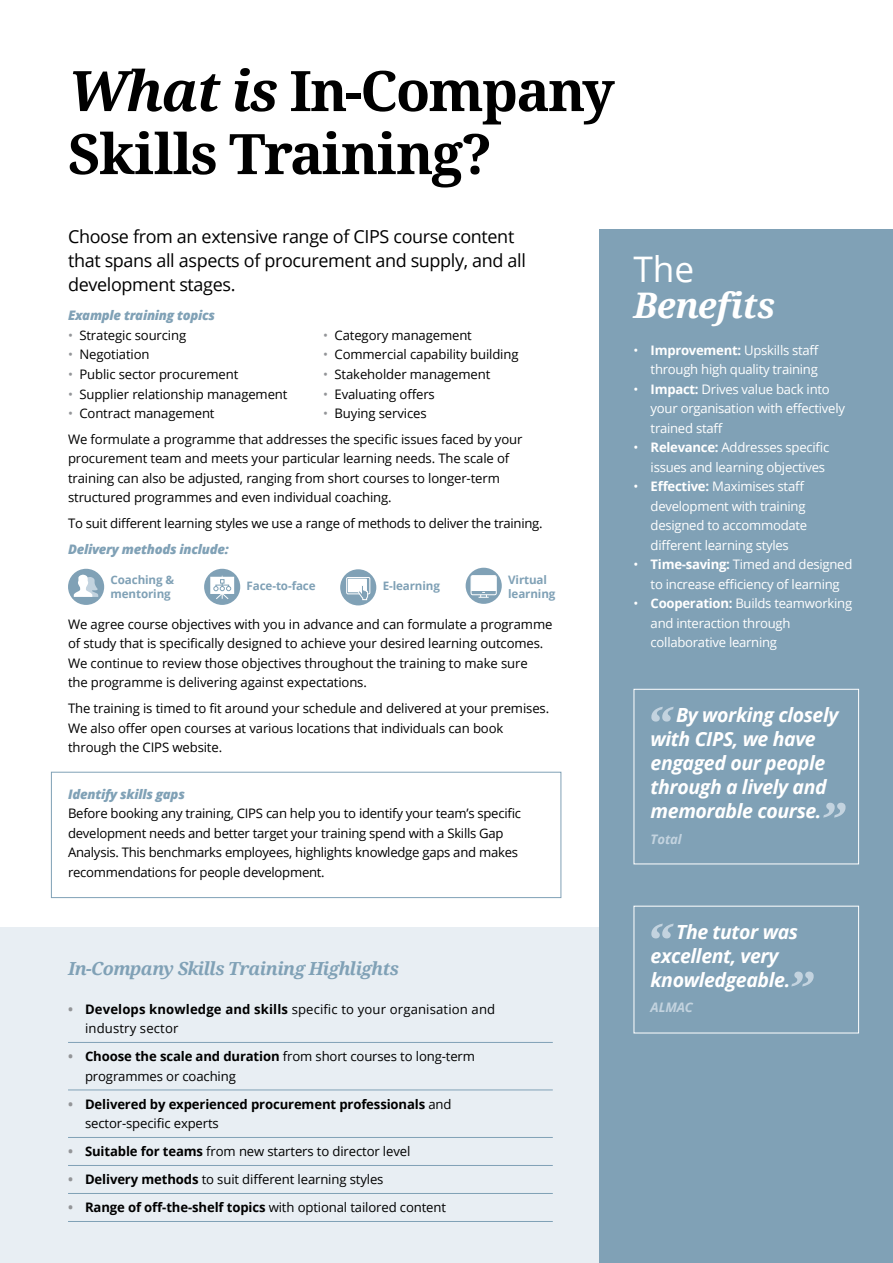
<style>
.page{position:relative;width:893px;height:1263px;background:#fff}
.page>*{position:absolute;margin:0;border:0;box-sizing:border-box;transform-origin:0 0}
.t1{font:700 55.8px/63px "Droid Serif";letter-spacing:-.03em;color:#000}
.t2{font:italic 700 35.25px "Droid Serif";letter-spacing:-.01em;color:#fff}
.t3{font:35.25px "Open Sans";color:#fff}
.t4{font:italic 700 19.5px/24px "Open Sans";letter-spacing:-.02em;color:#fff}
.t5{font:18px/24px "Open Sans";letter-spacing:-.02em;color:#000}
.t6{font:italic 700 18px "Droid Serif";letter-spacing:-.03em;color:#80a1b6}
.t7{font:13.2px/19.5px "Open Sans";letter-spacing:-.01em;color:#000}
.t8{font:13.2px/19.5px "Open Sans";letter-spacing:-.02em;color:#fff}
.t9{font:700 13.2px/19.5px "Open Sans";letter-spacing:-.01em;color:#000}
.t10{font:13.2px/19.5px "Open Sans";letter-spacing:.01em;color:#000}
.t11{font:italic 800 13.2px "Open Sans";letter-spacing:-.02em;color:#80a1b6}
.t12{font:italic 700 13.2px "Open Sans";letter-spacing:-.01em;color:#c3d3df}
.t13{font:700 11.7px/14.2px "Open Sans";letter-spacing:-.01em;color:#80a1b6}
.s1{font-style:italic}
.s2{color:#939598}
.s3{font-weight:700;color:#939598}
.s4{font-weight:700}
.s5{font-weight:400}
</style>
<div class="page">
<div style="left:51px;top:772px;width:510px;height:126px;border:1px solid #80a1b6"></div>
<div style="left:0;top:927px;width:600px;height:336px;background:#e8eef3"></div>
<div style="left:600px;top:230px;width:293px;height:1033px;background:#80a1b6"></div>
<hr style="left:68px;top:1042px;width:485px;height:1px;background:#80a1b6">
<hr style="left:68px;top:1089px;width:485px;height:1px;background:#80a1b6">
<hr style="left:68px;top:1137px;width:485px;height:1px;background:#80a1b6">
<hr style="left:68px;top:1165px;width:485px;height:1px;background:#80a1b6">
<hr style="left:68px;top:1193px;width:485px;height:1px;background:#80a1b6">
<hr style="left:68px;top:1221px;width:485px;height:1px;background:#80a1b6">
<svg style="left:651px;top:707px;width:23px;height:14px"></svg>
<svg style="left:823px;top:803px;width:23px;height:14px"></svg>
<div style="left:634px;top:689px;width:225px;height:175px;border:1px solid #fff"></div>
<svg style="left:651px;top:923px;width:23px;height:15px"></svg>
<svg style="left:791px;top:971px;width:23px;height:15px"></svg>
<div style="left:634px;top:906px;width:225px;height:127px;border:1px solid #fff"></div>
<div style="left:204px;top:569px;width:36px;height:36px;background:#80a1b6;border-radius:50%"></div>
<svg style="left:210px;top:576px;width:24px;height:23px"></svg>
<div style="left:68px;top:569px;width:36px;height:36px;background:#80a1b6;border-radius:50%"></div>
<svg style="left:74px;top:575px;width:24px;height:22px"></svg>
<div style="left:466px;top:568px;width:36px;height:36px;background:#80a1b6;border-radius:50%"></div>
<div style="left:471px;top:575px;width:26px;height:20px;border:1px solid #fff;border-radius:2px"></div>
<svg style="left:471px;top:576px;width:25px;height:22px"></svg>
<div style="left:340px;top:569px;width:36px;height:36px;background:#80a1b6;border-radius:50%"></div>
<div style="left:346px;top:577px;width:24px;height:17px;border:1px solid #fff"></div>
<div style="left:348px;top:579px;width:19px;height:13px;background:#fff"></div>
<svg style="left:358px;top:586px;width:10px;height:15px"></svg>
<h1 class="t1" style="left:68px;top:60px;width:548px"><span class="s1">What is</span> In-Company<br>Skills Training?</h1>
<h3 class="t5" style="left:68px;top:224px;width:459px">Choose from an extensive range of CIPS course content that spans all aspects of procurement and supply, and all development stages.</h3>
<p class="t11" style="left:68px;top:306px;width:149px">Example training topics</p>
<p class="t7" style="left:68px;top:325px;width:120px"><span class="s2">•</span> Strategic sourcing</p>
<p class="t7" style="left:323px;top:325px;width:150px"><span class="s2">•</span> Category management</p>
<p class="t7" style="left:68px;top:345px;width:83px"><span class="s2">•</span> Negotiation</p>
<p class="t7" style="left:323px;top:345px;width:197px"><span class="s2">•</span> Commercial capability building</p>
<p class="t7" style="left:68px;top:364px;width:172px"><span class="s2">•</span> Public sector procurement</p>
<p class="t7" style="left:323px;top:364px;width:169px"><span class="s2">•</span> Stakeholder management</p>
<p class="t7" style="left:68px;top:384px;width:221px"><span class="s2">•</span> Supplier relationship management</p>
<p class="t7" style="left:323px;top:384px;width:113px"><span class="s2">•</span> Evaluating offers</p>
<p class="t7" style="left:68px;top:403px;width:148px"><span class="s2">•</span> Contract management</p>
<p class="t7" style="left:68px;top:400px;width:456px;line-height:26px;text-indent:255px"><span class="s2">•</span> Buying services<br>We formulate a programme that addresses the specific issues faced by your</p>
<p class="t7" style="left:68px;top:448px;width:443px">procurement team and meets your particular learning needs. The scale of training can also be adjusted, ranging from short courses to longer-term structured programmes and even individual coaching.</p>
<p class="t7" style="left:68px;top:513px;width:476px">To suit different learning styles we use a range of methods to deliver the training.</p>
<p class="t11" style="left:68px;top:539px;width:162px">Delivery methods include:</p>
<p class="t13" style="left:111px;top:572px;width:65px">Coaching &amp; mentoring</p>
<p class="t13" style="left:247px;top:579px;width:71px">Face-to-face</p>
<p class="t13" style="left:383px;top:579px;width:59px">E-learning</p>
<p class="t13" style="left:508px;top:572px;width:49px">Virtual learning</p>
<p class="t7" style="left:68px;top:614px;width:486px">We agree course objectives with you in advance and can formulate a programme of study that is specifically designed to achieve your desired learning outcomes.<br>We continue to review those objectives throughout the training to make sure<br>the programme is delivering against expectations.</p>
<p class="t7" style="left:68px;top:698px;width:483px">The training is timed to fit around your schedule and delivered at your premises.<br>We also offer open courses at various locations that individuals can book through the CIPS website.</p>
<p class="t11" style="left:68px;top:784px;width:118px">Identify skills gaps</p>
<p class="t7" style="left:68px;top:803px;width:455px">Before booking any training, CIPS can help you to identify your team’s specific development needs and better target your training spend with a Skills Gap Analysis. This benchmarks employees, highlights knowledge gaps and makes recommendations for people development.</p>
<h3 class="t6" style="left:68px;top:958px;width:332px">In-Company Skills Training Highlights</h3>
<p class="t10" style="left:85px;top:999px;width:412px;text-indent:-17px"><span class="s3">•</span> <span class="s4">Develops knowledge and skills</span> specific to your organisation and industry sector</p>
<p class="t7" style="left:85px;top:1046px;width:391px;text-indent:-17px"><span class="s3">•</span> <span class="s4">Choose the scale and duration</span> from short courses to long-term programmes or coaching</p>
<p class="t9" style="left:85px;top:1094px;width:368px;text-indent:-17px"><span class="s2">•</span> Delivered by experienced procurement professionals <span class="s5">and sector-specific experts</span></p>
<p class="t7" style="left:68px;top:1141px;width:344px"><span class="s3">•</span> <span class="s4">Suitable for teams</span> from new starters to director level</p>
<p class="t7" style="left:68px;top:1169px;width:317px"><span class="s3">•</span> <span class="s4">Delivery methods</span> to suit different learning styles</p>
<p class="t7" style="left:68px;top:1197px;width:380px"><span class="s3">•</span> <span class="s4">Range of off-the-shelf topics</span> with optional tailored content</p>
<h2 class="t3" style="left:634px;top:245px;width:62px">The</h2>
<h2 class="t2" style="left:634px;top:285px;width:143px">Benefits</h2>
<p class="t8" style="left:634px;top:340px;width:187px;text-align:right">• <span class="s4">Improvement:</span> Upskills staff through high quality training</p>
<p class="t8" style="left:651px;top:379px;width:196px;text-indent:-17px">• <span class="s4">Impact:</span> Drives value back into your organisation with effectively trained staff</p>
<p class="t8" style="left:651px;top:437px;width:180px;text-indent:-17px">• <span class="s4">Relevance:</span> Addresses specific issues and learning objectives</p>
<p class="t8" style="left:651px;top:476px;width:158px;text-indent:-17px">• <span class="s4">Effective:</span> Maximises staff development with training designed to accommodate different learning styles</p>
<p class="t8" style="left:634px;top:554px;width:220px;text-align:center">• <span class="s4">Time-saving:</span> Timed and designed to increase efficiency of learning</p>
<p class="t8" style="left:651px;top:593px;width:203px;text-indent:-17px">• <span class="s4">Cooperation:</span> Builds teamworking and interaction through collaborative learning</p>
<h3 class="t4" style="left:651px;top:702px;width:190px;text-indent:26px">By working closely with CIPS, we have engaged our people through a lively and memorable course.</h3>
<p class="t12" style="left:651px;top:829px;width:33px">Total</p>
<h3 class="t4" style="left:651px;top:919px;width:149px;text-indent:26px">The tutor was excellent, very knowledgeable.</h3>
<p class="t12" style="left:651px;top:998px;width:44px">ALMAC</p>
</div>
